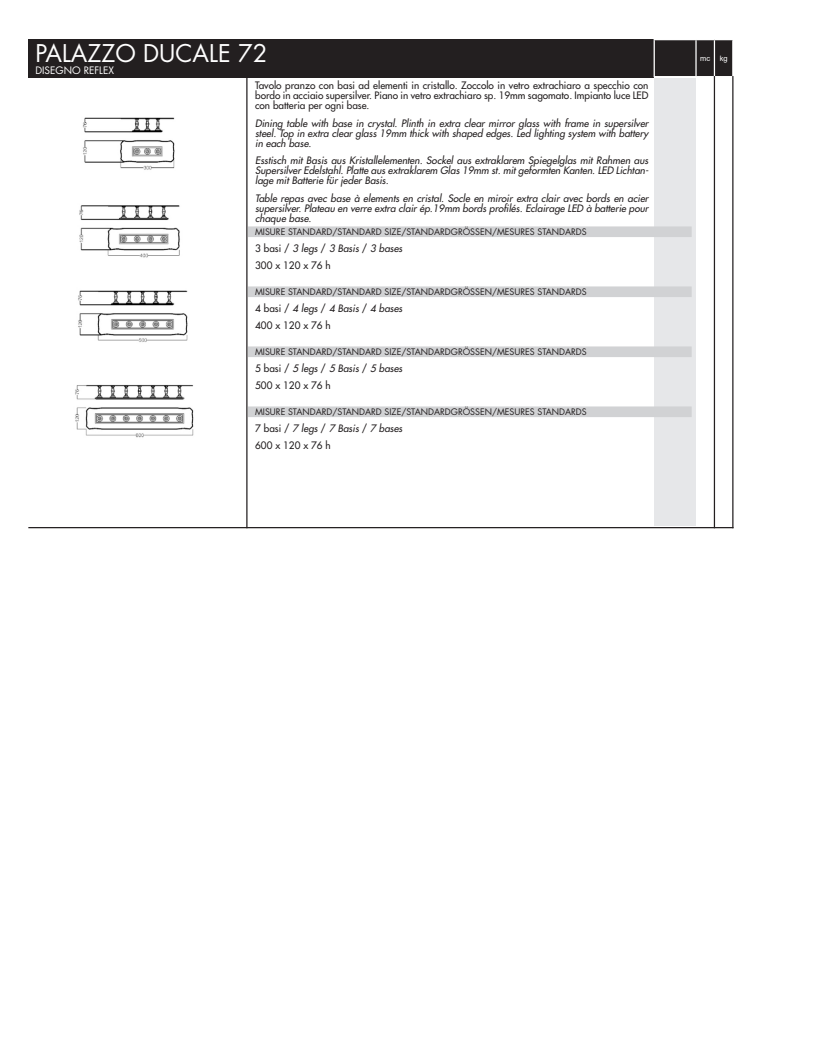
<style>
.page{position:relative;width:815px;height:1053px;background:#fff}
.page>*{position:absolute;margin:0;border:0;box-sizing:border-box;transform-origin:0 0}
.t1{font:23.75px "Futura Std";color:#fff}
.t2{font:italic 500 10px/10px "Futura Std";color:#231f20;text-align:justify}
.t3{font:500 10px/16.8px "Futura Std";color:#231f20}
.t4{font:10px "Futura Std";color:#fff}
.t5{font:8.75px "Futura Std";color:#231f20}
.t6{font:7.5px "Arial";color:#fff}
.s1{font-style:italic}
</style>
<div class="page">
<div style="left:28px;top:39px;width:626px;height:38px;background:#231f20"></div>
<svg style="left:654px;top:39px;width:79px;height:38px;background:#3a3737"></svg>
<div style="left:654px;top:78px;width:42px;height:447px;background:#e6e7e9"></div>
<hr style="left:28px;top:527px;width:705px;height:1px;background:#231f20">
<hr style="left:246px;top:76px;width:2px;height:452px;background:#231f20">
<hr style="left:714px;top:76px;width:1px;height:452px;background:#231f20">
<hr style="left:732px;top:76px;width:1px;height:452px;background:#231f20">
<img style="left:75px;top:117px;width:119px;height:321px">
<div style="left:248px;top:226px;width:444px;height:11px;background:#d1d2d4"></div>
<div style="left:248px;top:286px;width:444px;height:11px;background:#d1d2d4"></div>
<div style="left:248px;top:346px;width:444px;height:11px;background:#d1d2d4"></div>
<div style="left:248px;top:406px;width:444px;height:11px;background:#d1d2d4"></div>
<h1 class="t1" style="left:35px;top:38px;width:233px">PALAZZO DUCALE 72</h1>
<p class="t4" style="left:35px;top:64px;width:80px">DISEGNO REFLEX</p>
<p class="t3" style="left:255px;top:80px;width:395px;line-height:10px;text-align:justify">Tavolo pranzo con basi ad elementi in cristallo. Zoccolo in vetro extrachiaro a specchio con bordo in acciaio supersilver. Piano in vetro extrachiaro sp. 19mm sagomato. Impianto luce LED con batteria per ogni base.</p>
<p class="t2" style="left:255px;top:118px;width:395px">Dining table with base in crystal. Plinth in extra clear mirror glass with frame in supersilver steel. Top in extra clear glass 19mm thick with shaped edges. Led lighting system with battery in each base.</p>
<p class="t2" style="left:255px;top:156px;width:395px">Esstisch mit Basis aus Kristallelementen. Sockel aus extraklarem Spiegelglas mit Rahmen aus Supersilver Edelstahl. Platte aus extraklarem Glas 19mm st. mit geformten Kanten. LED Lichtan&shy;lage mit Batterie für jeder Basis.</p>
<p class="t2" style="left:255px;top:193px;width:395px">Table repas avec base à elements en cristal. Socle en miroir extra clair avec bords en acier supersilver. Plateau en verre extra clair ép.19mm bords profilés. Eclairage LED à batterie pour chaque base.</p>
<p class="t5" style="left:255px;top:226px;width:333px">MISURE STANDARD/STANDARD SIZE/STANDARDGRÖSSEN/MESURES STANDARDS</p>
<p class="t3" style="left:255px;top:240px;width:149px">3 basi / <span class="s1">3 legs</span> / <span class="s1">3 Basis</span> / <span class="s1">3 bases<br></span>300 x 120 x 76 h</p>
<p class="t5" style="left:255px;top:286px;width:333px">MISURE STANDARD/STANDARD SIZE/STANDARDGRÖSSEN/MESURES STANDARDS</p>
<p class="t3" style="left:255px;top:300px;width:149px">4 basi / <span class="s1">4 legs</span> / <span class="s1">4 Basis</span> / <span class="s1">4 bases<br></span>400 x 120 x 76 h</p>
<p class="t5" style="left:255px;top:346px;width:333px">MISURE STANDARD/STANDARD SIZE/STANDARDGRÖSSEN/MESURES STANDARDS</p>
<p class="t3" style="left:255px;top:360px;width:149px">5 basi / <span class="s1">5 legs</span> / <span class="s1">5 Basis</span> / <span class="s1">5 bases<br></span>500 x 120 x 76 h</p>
<p class="t5" style="left:255px;top:406px;width:333px">MISURE STANDARD/STANDARD SIZE/STANDARDGRÖSSEN/MESURES STANDARDS</p>
<p class="t3" style="left:255px;top:420px;width:149px">7 basi / <span class="s1">7 legs</span> / <span class="s1">7 Basis</span> / <span class="s1">7 bases<br></span>600 x 120 x 76 h</p>
<p class="t6" style="left:700px;top:53px;width:11px">mc</p>
<p class="t6" style="left:720px;top:53px;width:9px">kg</p>
</div>
